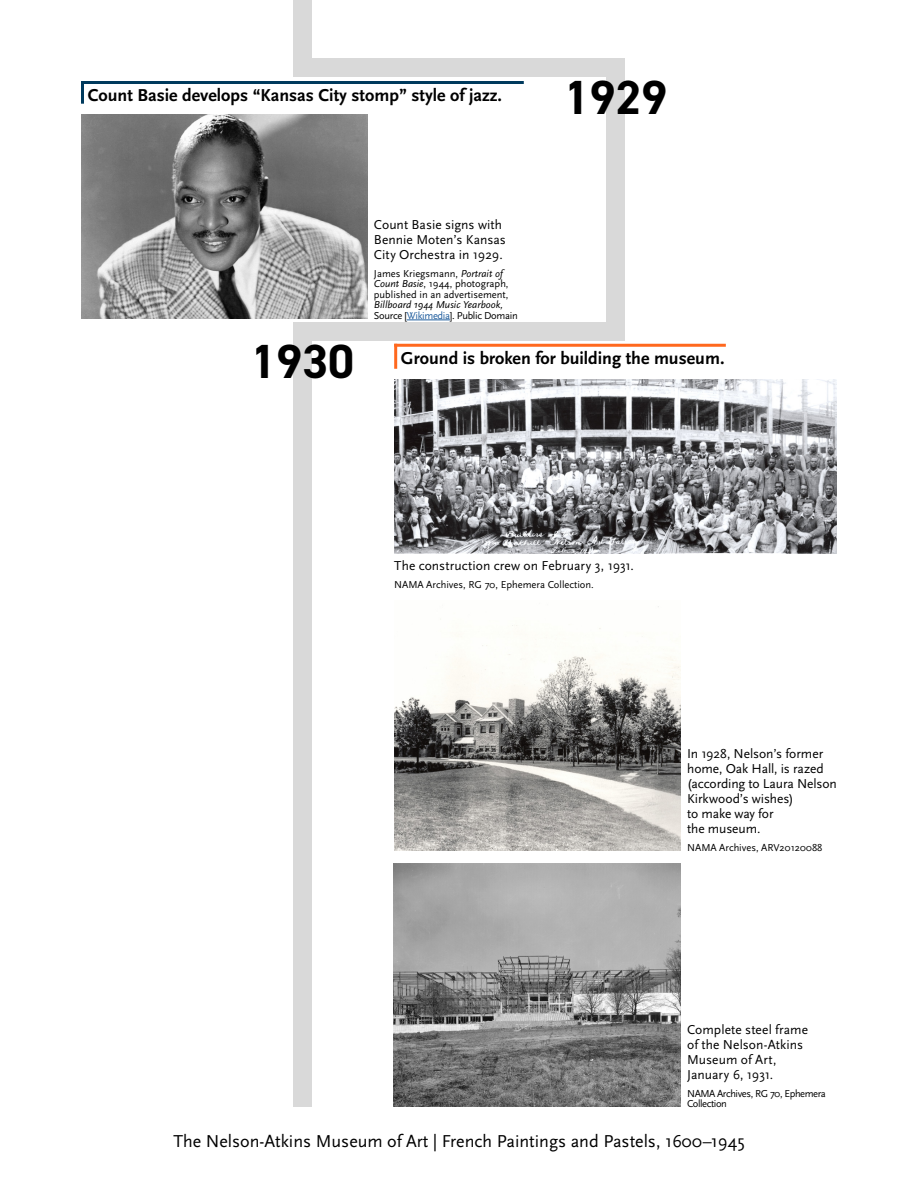
<style>
.page{position:relative;width:918px;height:1188px;background:#fff}
.page>*{position:absolute;margin:0;border:0;box-sizing:border-box;transform-origin:0 0}
.t1{font:700 48px "DIN2014";color:#000}
.t2{font:700 18px "Scala Sans OT";color:#000}
.t3{font:18px "Scala Sans OT";color:#000}
.t4{font:13.5px/15px "Scala Sans OT";color:#000}
.t5{font:10.5px/10.5px "Scala Sans OT";color:#000}
.t6{font:italic 10.5px/10.5px "Scala Sans OT";color:#000}
.t7{font:10.5px/10.5px "Scala Sans OT";letter-spacing:-.04em;color:#000}
.s1{font-style:italic}
.s2{font-style:normal}
.s3{font-style:normal;color:#215e9e}
</style>
<div class="page">
<div style="left:293px;top:0;width:19px;height:72px;background:#d9d9d9"></div>
<div style="left:606px;top:58px;width:19px;height:277px;background:#d9d9d9"></div>
<div style="left:293px;top:322px;width:19px;height:785px;background:#d9d9d9"></div>
<div style="left:293px;top:58px;width:332px;height:18px;background:#d9d9d9"></div>
<div style="left:293px;top:322px;width:332px;height:19px;background:#d9d9d9"></div>
<hr style="left:407px;top:320px;width:43px;height:1px;background:#215e9e">
<img style="left:81px;top:114px;width:286px;height:205px">
<img style="left:395px;top:379px;width:442px;height:175px">
<img style="left:395px;top:606px;width:285px;height:244px">
<img style="left:394px;top:863px;width:286px;height:244px">
<hr style="left:81px;top:81px;width:3px;height:23px;background:#003a5d">
<hr style="left:81px;top:81px;width:443px;height:3px;background:#003a5d">
<hr style="left:394px;top:344px;width:3px;height:25px;background:#ff681e">
<hr style="left:394px;top:344px;width:332px;height:3px;background:#ff681e">
<h2 class="t2" style="left:88px;top:85px;width:416px">Count Basie develops “Kansas City stomp” style of jazz.</h2>
<p class="t4" style="left:374px;top:218px;width:133px">Count Basie signs with<br>Bennie Moten’s Kansas<br>City Orchestra in 1929.</p>
<p class="t5" style="left:374px;top:268px;width:136px">James Kriegsmann, <span class="s1">Portrait of<br>Count Basie</span>, 1944, photograph, published in an advertisement,</p>
<p class="t6" style="left:374px;top:300px;width:145px">Billboard 1944 Music Yearbook,<br><span class="s2">Source [</span><span class="s3">Wikimedia</span><span class="s2">]. Public Domain</span></p>
<h1 class="t1" style="left:564px;top:66px;width:105px">1929</h1>
<h1 class="t1" style="left:251px;top:329px;width:105px">1930</h1>
<h2 class="t2" style="left:401px;top:348px;width:325px">Ground is broken for building the museum.</h2>
<p class="t4" style="left:394px;top:559px;width:241px">The construction crew on February 3, 1931.</p>
<p class="t5" style="left:394px;top:579px;width:201px">NAMA Archives, RG 70, Ephemera Collection.</p>
<p class="t4" style="left:687px;top:747px;width:151px">In 1928, Nelson’s former home, Oak Hall, is razed (according to Laura Nelson<br>Kirkwood’s wishes)<br>to make way for<br>the museum.</p>
<p class="t5" style="left:687px;top:842px;width:137px">NAMA Archives, ARV20120088</p>
<p class="t4" style="left:687px;top:1023px;width:123px">Complete steel frame of the Nelson-Atkins<br>Museum of Art,<br>January 6, 1931.</p>
<p class="t7" style="left:687px;top:1088px;width:140px">NAMA Archives, RG 70, Ephemera<br>Collection</p>
<h2 class="t3" style="left:173px;top:1132px;width:573px">The Nelson-Atkins Museum of Art | French Paintings and Pastels, 1600–1945</h2>
</div>
